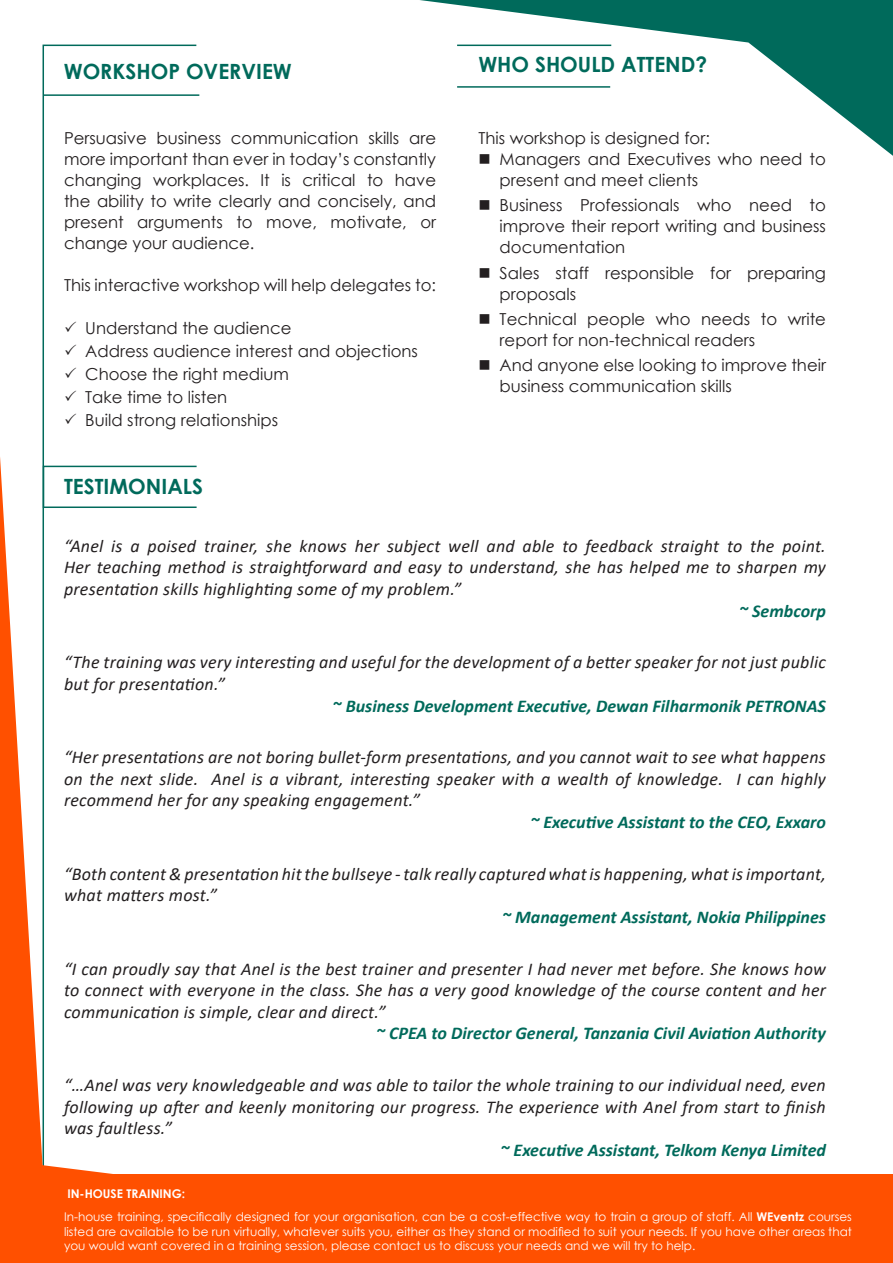
<style>
.page{position:relative;width:893px;height:1263px;background:#fff}
.page>*{position:absolute;margin:0;border:0;box-sizing:border-box;transform-origin:0 0}
.t1{font:700 21px "Century Gothic";color:#006a5b}
.t2{font:italic 18px/21.6px "Calibri";letter-spacing:.015em;color:#231f20;text-align:justify}
.t3{font:italic 700 18px "Calibri";color:#006a5b}
.t4{font:16.5px/21px "Century Gothic";color:#231f20}
.t5{font:12px/14.4px "Century Gothic";color:#fff;text-align:justify}
.t6{font:700 12px "Century Gothic";color:#fff}
.s1{font-weight:700}
</style>
<div class="page">
<svg style="left:42px;top:44px;width:155px;height:412px"></svg>
<div style="left:44px;top:1174px;width:849px;height:89px;background:#ff5000"></div>
<svg style="left:0;top:456px;width:113px;height:807px"></svg>
<hr style="left:43px;top:94px;width:156px;height:2px;background:#006a5b">
<svg style="left:42px;top:465px;width:155px;height:44px"></svg>
<hr style="left:44px;top:506px;width:153px;height:2px;background:#006a5b">
<svg style="left:420px;top:0;width:473px;height:156px"></svg>
<hr style="left:457px;top:86px;width:153px;height:2px;background:#006a5b">
<hr style="left:457px;top:45px;width:154px;height:1px;background:#006a5b">
<svg style="left:65px;top:321px;width:11px;height:11px"></svg>
<svg style="left:65px;top:344px;width:11px;height:11px"></svg>
<svg style="left:65px;top:367px;width:11px;height:11px"></svg>
<svg style="left:65px;top:390px;width:11px;height:11px"></svg>
<svg style="left:65px;top:413px;width:11px;height:11px"></svg>
<p class="t1" style="left:64px;top:56px;width:230px">WORKSHOP OVERVIEW</p>
<p class="t4" style="left:64px;top:127px;width:374px;text-align:justify">Persuasive business communication skills are more important than ever in today’s constantly changing workplaces. It is critical to have the ability to write clearly and concisely, and present arguments to move, motivate, or change your audience.</p>
<p class="t4" style="left:64px;top:274px;width:374px">This interactive workshop will help delegates to:</p>
<p class="t4" style="left:85px;top:317px;width:208px">Understand the audience</p>
<p class="t4" style="left:85px;top:340px;width:334px">Address audience interest and objections</p>
<p class="t4" style="left:85px;top:363px;width:205px">Choose the right medium</p>
<p class="t4" style="left:85px;top:386px;width:143px">Take time to listen</p>
<p class="t4" style="left:85px;top:410px;width:194px">Build strong relationships</p>
<p class="t1" style="left:64px;top:470px;width:141px">TESTIMONIALS</p>
<p class="t1" style="left:478px;top:48px;width:230px">WHO SHOULD ATTEND?</p>
<p class="t4" style="left:478px;top:127px;width:233px">This workshop is designed for:</p>
<p class="t4" style="left:500px;top:148px;width:328px;text-indent:-21px">■ Managers and Executives who need to present and meet clients</p>
<p class="t4" style="left:500px;top:195px;width:328px;text-align:justify;text-indent:-21px">■ Business Professionals who need to improve their report writing and business documentation</p>
<p class="t4" style="left:500px;top:262px;width:328px;text-indent:-21px">■ Sales staff responsible for preparing proposals</p>
<p class="t4" style="left:500px;top:308px;width:328px;text-indent:-21px">■ Technical people who needs to write report for non-technical readers</p>
<p class="t4" style="left:500px;top:354px;width:328px;text-indent:-21px">■ And anyone else looking to improve their business communication skills</p>
<p class="t2" style="left:64px;top:534px;width:763px">“Anel is a poised trainer, she knows her subject well and able to feedback straight to the point.<br>Her teaching method is straightforward and easy to understand, she has helped me to sharpen my presentation skills highlighting some of my problem.”</p>
<p class="t3" style="left:739px;top:598px;width:88px">~ Sembcorp</p>
<p class="t2" style="left:64px;top:651px;width:763px">“The training was very interesting and useful for the development of a better speaker for not just public but for presentation.”</p>
<p class="t3" style="left:333px;top:693px;width:495px">~ Business Development Executive, Dewan Filharmonik PETRONAS</p>
<p class="t2" style="left:64px;top:746px;width:763px">“Her presentations are not boring bullet-form presentations, and you cannot wait to see what happens on the next slide. Anel is a vibrant, interesting speaker with a wealth of knowledge. I can highly recommend her for any speaking engagement.”</p>
<p class="t3" style="left:530px;top:809px;width:297px">~ Executive Assistant to the CEO, Exxaro</p>
<p class="t2" style="left:64px;top:862px;width:763px">“Both content &amp; presentation hit the bullseye - talk really captured what is happening, what is important, what matters most.”</p>
<p class="t3" style="left:502px;top:904px;width:325px">~ Management Assistant, Nokia Philippines</p>
<p class="t2" style="left:64px;top:957px;width:763px">“I can proudly say that Anel is the best trainer and presenter I had never met before. She knows how to connect with everyone in the class. She has a very good knowledge of the course content and her communication is simple, clear and direct.”</p>
<p class="t3" style="left:376px;top:1021px;width:451px">~ CPEA to Director General, Tanzania Civil Aviation Authority</p>
<p class="t2" style="left:64px;top:1073px;width:763px">“…Anel was very knowledgeable and was able to tailor the whole training to our individual need, even following up after and keenly monitoring our progress. The experience with Anel from start to finish was faultless.”</p>
<p class="t3" style="left:501px;top:1137px;width:327px">~ Executive Assistant, Telkom Kenya Limited</p>
<p class="t6" style="left:67px;top:1185px;width:119px">IN-HOUSE TRAINING:</p>
<p class="t5" style="left:64px;top:1209px;width:789px">In-house training, specifically designed for your organisation, can be a cost-effective way to train a group of staff. All <span class="s1">WEventz</span> courses listed are available to be run virtually, whatever suits you, either as they stand or modified to suit your needs. If you have other areas that you would want covered in a training session, please contact us to discuss your needs and we will try to help.</p>
</div>
